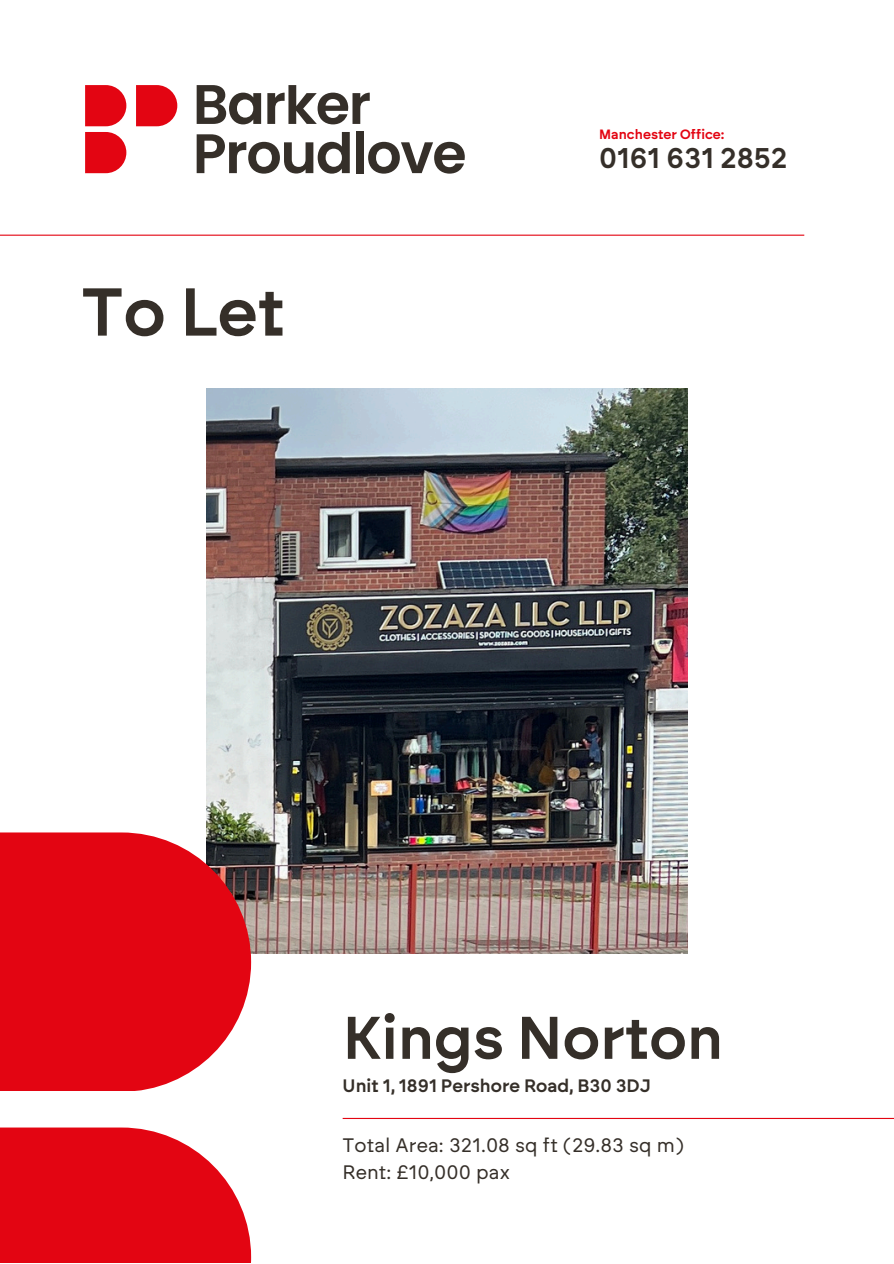
<style>
.page{position:relative;width:894px;height:1264px;background:#fff}
.page>*{position:absolute;margin:0;border:0;box-sizing:border-box;transform-origin:0 0}
.t1{font:600 67.5px "Brockmann";color:#352f29}
.t2{font:600 60px "Brockmann";color:#352f29}
.t3{font:600 28.5px "Brockmann";color:#352f29}
.t4{font:19.5px/27px "Brockmann";color:#352f29}
.t5{font:600 18px "Brockmann";color:#352f29}
.t6{font:600 13.5px "Brockmann";color:#e30512}
</style>
<div class="page">
<img style="left:207px;top:388px;width:480px;height:565px">
<svg style="left:0;top:832px;width:251px;height:259px;fill:#e30512"></svg>
<svg style="left:0;top:1127px;width:251px;height:136px"></svg>
<hr style="left:342px;top:1117px;width:551px;height:1px;background:#e30512">
<svg style="left:85px;top:132px;width:41px;height:41px"></svg>
<svg style="left:85px;top:85px;width:41px;height:41px"></svg>
<svg style="left:136px;top:85px;width:41px;height:41px"></svg>
<svg style="left:196px;top:85px;width:65px;height:39px"></svg>
<svg style="left:267px;top:85px;width:102px;height:39px"></svg>
<svg style="left:196px;top:132px;width:153px;height:42px"></svg>
<div style="left:356px;top:132px;width:7px;height:41px;background:#352f29"></div>
<svg style="left:368px;top:142px;width:96px;height:32px"></svg>
<hr style="left:0;top:235px;width:804px;height:1px;background:#e30512">
<p class="t1" style="left:81px;top:271px;width:205px">To Let</p>
<p class="t6" style="left:599px;top:126px;width:127px">Manchester Office:</p>
<p class="t3" style="left:599px;top:141px;width:190px">0161 631 2852</p>
<h1 class="t2" style="left:342px;top:1001px;width:382px">Kings Norton</h1>
<h2 class="t5" style="left:342px;top:1074px;width:309px">Unit 1, 1891 Pershore Road, B30 3DJ</h2>
<p class="t4" style="left:342px;top:1131px;width:342px">Total Area: 321.08 sq ft (29.83 sq m)<br>Rent: £10,000 pax</p>
</div>
